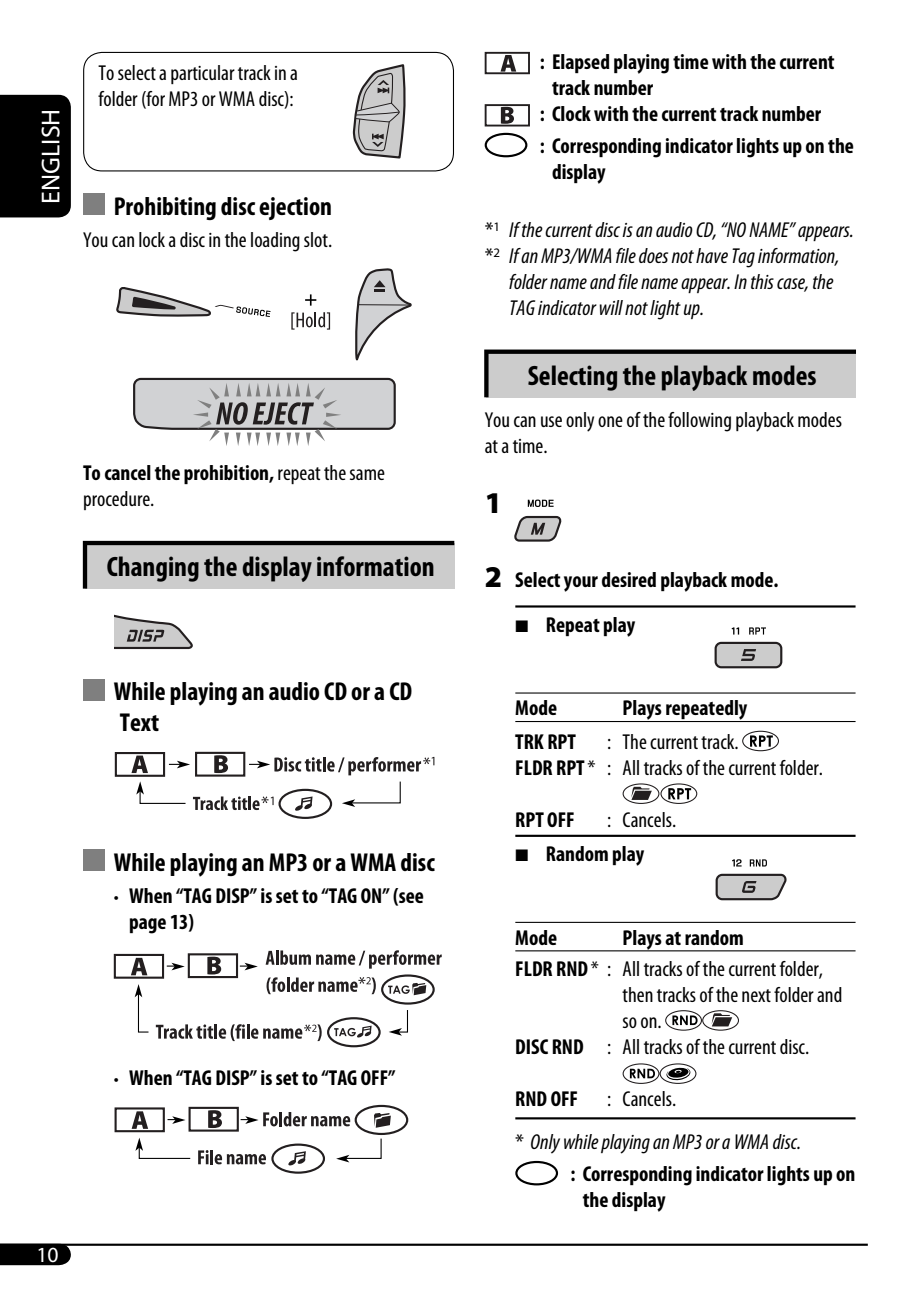
<style>
.page{position:relative;width:921px;height:1294px;background:#fff}
.page>*{position:absolute;margin:0;border:0;box-sizing:border-box;transform-origin:0 0}
.t1{font:900 30.25px "Myriad Pro";color:#000}
.t2{font:700 condensed 28px "Myriad Pro";color:#000}
.t3{font:700 condensed 26px/30.2px "Myriad Pro";color:#000}
.t4{font:26px "Myriad Pro";color:#fff}
.t5{font:700 condensed 21.5px/26px "Myriad Pro";color:#000}
.t6{font:condensed 21.5px/26px "Myriad Pro";color:#000}
.t7{font:italic condensed 21.5px/43px "Myriad Pro";color:#000}
.t8{font:21.5px "Myriad Pro";color:#fff}
.s1{font-weight:400}
.s2{font-weight:400;font-size:19.5px}
.s3{font-style:normal;font-stretch:normal}
.s4{font-weight:900;font-stretch:normal;font-size:30.25px}
.s5{font-family:"Audio Font";font-weight:400;font-stretch:normal;font-size:19.5px}
.s6{font-weight:700}
.s7{font-style:normal}
</style>
<div class="page">
<svg style="left:0;top:1245px;width:71px;height:20px"></svg>
<hr style="left:0;top:1243px;width:868px;height:2px;background:#000">
<div style="left:0;top:95px;width:71px;height:122px;background:#000"></div>
<div style="left:83px;top:193px;width:22px;height:21px;background:#7f7f7f"></div>
<div style="left:85px;top:543px;width:369px;height:45px;background:#ccc"></div>
<hr style="left:83px;top:541px;width:371px;height:4px;background:#000">
<hr style="left:83px;top:545px;width:4px;height:43px;background:#000">
<div style="left:83px;top:679px;width:22px;height:21px;background:#7f7f7f"></div>
<div style="left:83px;top:849px;width:22px;height:22px;background:#7f7f7f"></div>
<div style="left:485px;top:52px;width:45px;height:22px;border:2px solid #231f20"></div>
<svg style="left:501px;top:55px;width:15px;height:17px"></svg>
<svg style="left:501px;top:107px;width:13px;height:16px"></svg>
<div style="left:485px;top:104px;width:45px;height:22px;border:2px solid #231f20"></div>
<div style="left:485px;top:133px;width:42px;height:24px;border:2px solid #000;border-radius:50%"></div>
<div style="left:486px;top:352px;width:370px;height:45px;background:#ccc"></div>
<div style="left:484px;top:349px;width:372px;height:5px;background:#000"></div>
<div style="left:484px;top:354px;width:5px;height:43px;background:#000"></div>
<hr style="left:515px;top:950px;width:341px;height:1px;background:#000">
<hr style="left:515px;top:1117px;width:341px;height:2px;background:#000">
<hr style="left:515px;top:605px;width:341px;height:2px;background:#000">
<hr style="left:515px;top:834px;width:341px;height:3px;background:#000">
<hr style="left:515px;top:721px;width:341px;height:1px;background:#000">
<hr style="left:515px;top:692px;width:341px;height:1px;background:#000">
<hr style="left:515px;top:921px;width:341px;height:1px;background:#000">
<svg style="left:750px;top:735px;width:23px;height:11px"></svg>
<div style="left:742px;top:730px;width:37px;height:21px;border:1px solid #231f20;border-radius:50%"></div>
<svg style="left:623px;top:783px;width:74px;height:21px"></svg>
<svg style="left:665px;top:1010px;width:74px;height:20px"></svg>
<svg style="left:623px;top:1063px;width:73px;height:20px"></svg>
<div style="left:515px;top:1160px;width:43px;height:25px;border:2px solid #000;border-radius:50%"></div>
<svg style="left:116px;top:268px;width:296px;height:178px"></svg>
<svg style="left:115px;top:615px;width:78px;height:35px"></svg>
<div style="left:115px;top:752px;width:50px;height:24px;border:2px solid #231f20"></div>
<div style="left:195px;top:751px;width:50px;height:25px;border:2px solid #231f20"></div>
<div style="left:278px;top:788px;width:54px;height:31px;border:2px solid #231f20;border-radius:50%"></div>
<svg style="left:131px;top:755px;width:303px;height:56px"></svg>
<svg style="left:167px;top:962px;width:18px;height:8px"></svg>
<svg style="left:240px;top:962px;width:18px;height:8px"></svg>
<div style="left:114px;top:953px;width:50px;height:25px;border:2px solid #231f20"></div>
<svg style="left:131px;top:957px;width:16px;height:18px"></svg>
<div style="left:188px;top:953px;width:50px;height:25px;border:2px solid #231f20"></div>
<svg style="left:207px;top:956px;width:14px;height:18px"></svg>
<svg style="left:266px;top:950px;width:176px;height:18px"></svg>
<div style="left:381px;top:974px;width:54px;height:30px;border:2px solid #231f20;border-radius:50%"></div>
<svg style="left:267px;top:977px;width:109px;height:17px"></svg>
<svg style="left:388px;top:983px;width:38px;height:12px"></svg>
<svg style="left:156px;top:1024px;width:57px;height:14px"></svg>
<hr style="left:214px;top:1024px;width:3px;height:14px;background:#231f20">
<div style="left:327px;top:1017px;width:54px;height:30px;border:2px solid #231f20;border-radius:50%"></div>
<svg style="left:219px;top:1024px;width:103px;height:17px"></svg>
<svg style="left:334px;top:1025px;width:38px;height:12px"></svg>
<svg style="left:135px;top:984px;width:14px;height:49px"></svg>
<svg style="left:389px;top:1010px;width:19px;height:25px"></svg>
<svg style="left:168px;top:1116px;width:17px;height:7px"></svg>
<div style="left:115px;top:1107px;width:50px;height:25px;border:2px solid #231f20"></div>
<svg style="left:132px;top:1111px;width:16px;height:17px"></svg>
<div style="left:189px;top:1106px;width:50px;height:25px;border:2px solid #231f20"></div>
<svg style="left:208px;top:1110px;width:14px;height:17px"></svg>
<svg style="left:135px;top:1137px;width:56px;height:22px"></svg>
<svg style="left:336px;top:1138px;width:46px;height:24px"></svg>
<svg style="left:241px;top:1112px;width:37px;height:14px"></svg>
<hr style="left:279px;top:1111px;width:3px;height:15px;background:#231f20">
<svg style="left:284px;top:1112px;width:66px;height:14px"></svg>
<div style="left:355px;top:1104px;width:53px;height:30px;border:2px solid #231f20;border-radius:50%"></div>
<svg style="left:374px;top:1113px;width:17px;height:14px"></svg>
<svg style="left:198px;top:1150px;width:11px;height:14px"></svg>
<hr style="left:210px;top:1149px;width:3px;height:15px;background:#231f20">
<svg style="left:215px;top:1154px;width:51px;height:10px"></svg>
<div style="left:271px;top:1143px;width:54px;height:30px;border:2px solid #231f20;border-radius:50%"></div>
<svg style="left:288px;top:1151px;width:18px;height:14px"></svg>
<svg style="left:528px;top:499px;width:26px;height:8px"></svg>
<svg style="left:515px;top:515px;width:46px;height:27px"></svg>
<svg style="left:731px;top:627px;width:8px;height:7px"></svg>
<svg style="left:749px;top:627px;width:17px;height:7px"></svg>
<div style="left:715px;top:642px;width:67px;height:26px;background:#ccc;border:2px solid #231f20;border-radius:6px"></div>
<svg style="left:741px;top:649px;width:15px;height:12px"></svg>
<svg style="left:715px;top:859px;width:72px;height:42px"></svg>
<div style="left:83px;top:52px;width:371px;height:119px;border:1px solid #000;border-radius:18px"></div>
<svg style="left:352px;top:65px;width:53px;height:94px"></svg>
<p class="t4" style="left:41px;top:203px;width:96px;rotate:-90deg">ENGLISH</p>
<p class="t6" style="left:98px;top:62px;width:201px">To select a particular track in a folder (for MP3 or WMA disc):</p>
<p class="t3" style="left:114px;top:193px;width:220px">Prohibiting disc ejection</p>
<p class="t6" style="left:83px;top:228px;width:251px">You can lock a disc in the loading slot.</p>
<p class="t5" style="left:83px;top:462px;width:303px">To cancel the prohibition, <span class="s1">repeat the same procedure.</span></p>
<h2 class="t2" style="left:107px;top:557px;width:330px">Changing the display information</h2>
<p class="t3" style="left:114px;top:679px;width:300px">While playing an audio CD or a CD<br>Text</p>
<p class="t3" style="left:114px;top:849px;width:322px">While playing an MP3 or a WMA disc</p>
<p class="t5" style="left:129px;top:884px;width:296px;text-indent:-15px"><span class="s2">•</span> When “TAG DISP” is set to “TAG ON” (see page 13)</p>
<p class="t5" style="left:114px;top:1066px;width:283px"><span class="s2">•</span> When “TAG DISP” is set to “TAG OFF”</p>
<p class="t8" style="left:36px;top:1246px;width:24px">10</p>
<p class="t5" style="left:540px;top:51px;width:296px">: Elapsed playing time with the current</p>
<p class="t5" style="left:552px;top:77px;width:103px">track number</p>
<p class="t5" style="left:540px;top:103px;width:283px">: Clock with the current track number</p>
<p class="t5" style="left:552px;top:135px;width:303px;text-indent:-12px">: Corresponding indicator lights up on the display</p>
<p class="t7" style="left:485px;top:210px;width:371px"><span class="s3">*</span><sup>1</sup> If the current disc is an audio CD, “NO NAME” appears.</p>
<p class="t7" style="left:485px;top:236px;width:356px"><span class="s3">*</span><sup>2</sup> If an MP3/WMA file does not have Tag information,</p>
<p class="t7" style="left:509px;top:262px;width:326px">folder name and file name appear. In this case, the</p>
<p class="t7" style="left:509px;top:288px;width:197px">TAG indicator will not light up.</p>
<h2 class="t2" style="left:528px;top:366px;width:290px">Selecting the playback modes</h2>
<p class="t6" style="left:485px;top:408px;width:359px">You can use only one of the following playback modes at a time.</p>
<h1 class="t1" style="left:485px;top:491px;width:19px">1</h1>
<p class="t5" style="left:515px;top:559px;width:265px;line-height:45px;text-indent:-31px"><span class="s4">2</span> Select your desired playback mode.<br><span class="s5">7</span> Repeat play</p>
<p class="t5" style="left:515px;top:697px;width:43px">Mode</p>
<p class="t5" style="left:623px;top:697px;width:126px">Plays repeatedly</p>
<p class="t5" style="left:515px;top:730px;width:62px">TRK RPT</p>
<p class="t6" style="left:515px;top:730px;width:309px;text-align:center">: The current track.<br><span class="s6">FLDR RPT</span> * : All tracks of the current folder.</p>
<p class="t5" style="left:515px;top:808px;width:61px">RPT OFF</p>
<p class="t5" style="left:515px;top:804px;width:162px;line-height:34.5px;text-indent:92px"><span class="s1">: Cancels.<br></span><span class="s5">7</span> Random play</p>
<p class="t5" style="left:515px;top:926px;width:43px">Mode</p>
<p class="t6" style="left:515px;top:923px;width:309px;line-height:31.5px;text-indent:107px"><span class="s6">Plays at random<br>FLDR RND</span> * : All tracks of the current folder,</p>
<p class="t6" style="left:623px;top:984px;width:221px">then tracks of the next folder and</p>
<p class="t6" style="left:623px;top:1009px;width:41px">so on.</p>
<p class="t6" style="left:515px;top:1035px;width:296px"><span class="s6">DISC RND</span> : All tracks of the current disc.</p>
<p class="t5" style="left:515px;top:1087px;width:64px">RND OFF</p>
<p class="t7" style="left:515px;top:1079px;width:287px;text-indent:92px"><span class="s7">: Cancels.<br></span><span class="s3">*</span> Only while playing an MP3 or a WMA disc.</p>
<p class="t5" style="left:583px;top:1162px;width:274px;text-indent:-12px">: Corresponding indicator lights up on the display</p>
</div>
